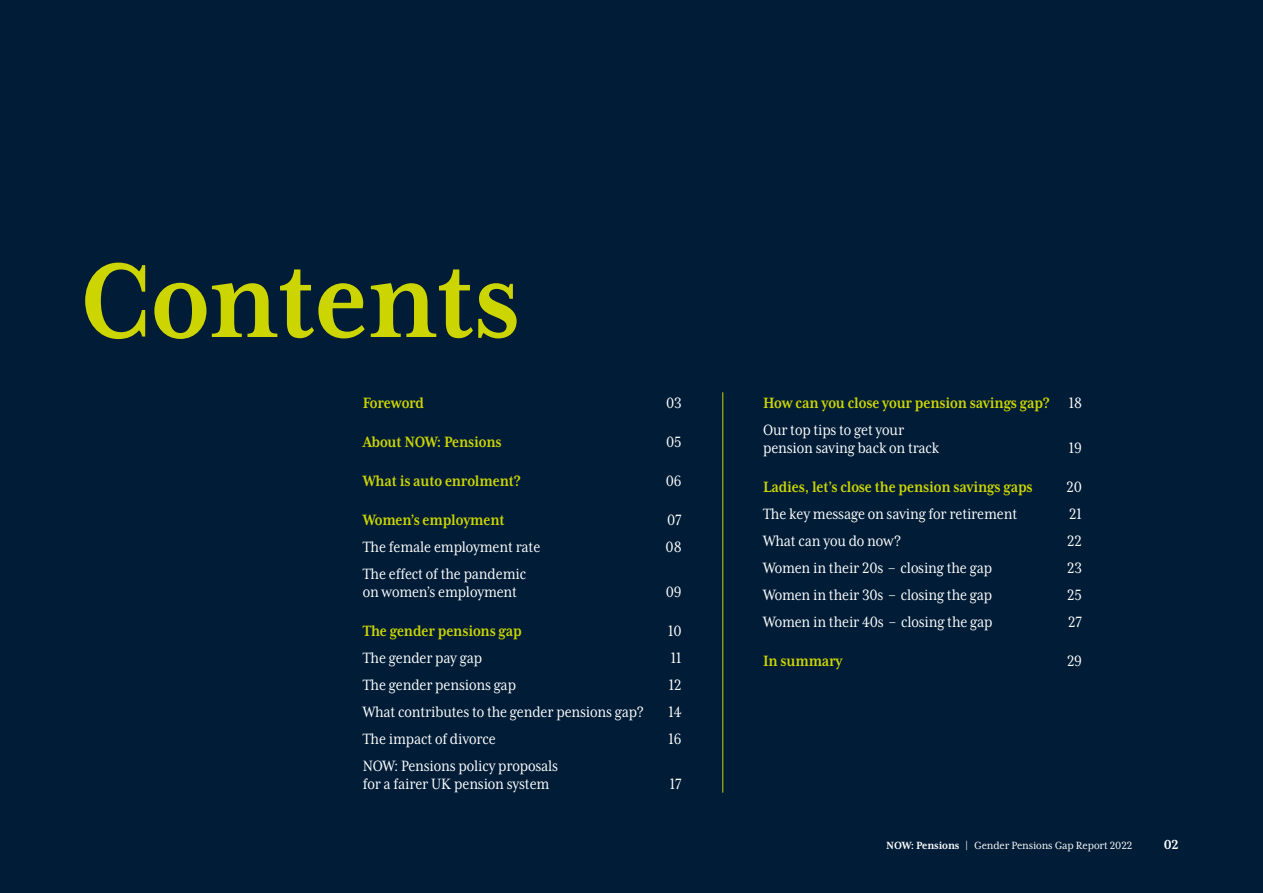
<style>
.page{position:relative;width:1263px;height:893px;background:#001c36}
.page>*{position:absolute;margin:0;border:0;box-sizing:border-box;transform-origin:0 0}
.t1{font:700 120.6px "Mrs Eaves XL Serif Nar OT";letter-spacing:-.01em;color:#cdd500}
.t2{font:17.1px/18px "Mrs Eaves XL Serif Nar OT";letter-spacing:-.01em;color:#fff;scale:.93 1}
.t3{font:700 17.1px/27px "Mrs Eaves XL Serif Nar OT";letter-spacing:-.01em;color:#cdd500;scale:.93 1}
.t4{font:700 15px "Mrs Eaves XL Serif Nar OT";color:#fff}
.t5{font:12px "Mrs Eaves XL Serif Nar OT";letter-spacing:-.01em;color:#fff}
.s1{font-weight:400;color:#fff}
.s2{font-weight:700}
</style>
<div class="page">
<hr style="left:722px;top:392px;width:1px;height:401px;background:#cdd500">
<h1 class="t1" style="left:79px;top:240px;width:443px">Contents</h1>
<p class="t3" style="left:363px;top:389px;width:68px">Foreword</p>
<p class="t2" style="left:666px;top:394px;width:18px">03</p>
<p class="t3" style="left:363px;top:428px;width:151px">About NOW: Pensions</p>
<p class="t2" style="left:666px;top:433px;width:18px">05</p>
<p class="t3" style="left:363px;top:467px;width:171px">What is auto enrolment?</p>
<p class="t2" style="left:666px;top:472px;width:18px">06</p>
<p class="t3" style="left:363px;top:506px;width:154px">Women’s employment</p>
<p class="t2" style="left:667px;top:511px;width:17px">07</p>
<p class="t2" style="left:363px;top:538px;width:193px">The female employment rate</p>
<p class="t2" style="left:666px;top:538px;width:19px">08</p>
<p class="t2" style="left:363px;top:565px;width:177px">The effect of the pandemic on women’s employment</p>
<p class="t2" style="left:666px;top:583px;width:18px">09</p>
<p class="t3" style="left:363px;top:617px;width:173px">The gender pensions gap</p>
<p class="t2" style="left:668px;top:622px;width:16px">10</p>
<p class="t2" style="left:363px;top:649px;width:130px">The gender pay gap</p>
<p class="t2" style="left:671px;top:649px;width:13px">11</p>
<p class="t2" style="left:363px;top:676px;width:166px">The gender pensions gap</p>
<p class="t2" style="left:669px;top:676px;width:15px">12</p>
<p class="t2" style="left:363px;top:703px;width:304px">What contributes to the gender pensions gap?</p>
<p class="t2" style="left:668px;top:703px;width:16px">14</p>
<p class="t2" style="left:363px;top:730px;width:144px">The impact of divorce</p>
<p class="t2" style="left:669px;top:730px;width:16px">16</p>
<p class="t2" style="left:363px;top:757px;width:212px">NOW: Pensions policy proposals for a fairer UK pension system</p>
<p class="t2" style="left:670px;top:775px;width:14px">17</p>
<p class="t3" style="left:763px;top:389px;width:344px">How can you close your pension savings gap? <span class="s1">18<br>Our top tips to get your</span></p>
<p class="t2" style="left:763px;top:439px;width:191px">pension saving back on track</p>
<p class="t2" style="left:1069px;top:439px;width:16px">19</p>
<p class="t3" style="left:763px;top:473px;width:291px">Ladies, let’s close the pension savings gaps</p>
<p class="t2" style="left:1066px;top:478px;width:18px">20</p>
<p class="t2" style="left:763px;top:505px;width:275px">The key message on saving for retirement</p>
<p class="t2" style="left:1069px;top:505px;width:15px">21</p>
<p class="t2" style="left:763px;top:532px;width:150px">What can you do now?</p>
<p class="t2" style="left:1067px;top:532px;width:17px">22</p>
<p class="t2" style="left:763px;top:559px;width:248px">Women in their 20s – closing the gap</p>
<p class="t2" style="left:1067px;top:559px;width:17px">23</p>
<p class="t2" style="left:763px;top:586px;width:248px">Women in their 30s – closing the gap</p>
<p class="t2" style="left:1067px;top:586px;width:17px">25</p>
<p class="t2" style="left:763px;top:613px;width:248px">Women in their 40s – closing the gap</p>
<p class="t2" style="left:1068px;top:613px;width:16px">27</p>
<p class="t3" style="left:763px;top:647px;width:87px">In summary</p>
<p class="t2" style="left:1067px;top:652px;width:18px">29</p>
<p class="t5" style="left:886px;top:839px;width:248px"><span class="s2">NOW: Pensions |</span> Gender Pensions Gap Report 2022</p>
<p class="t4" style="left:1164px;top:837px;width:16px">02</p>
</div>
